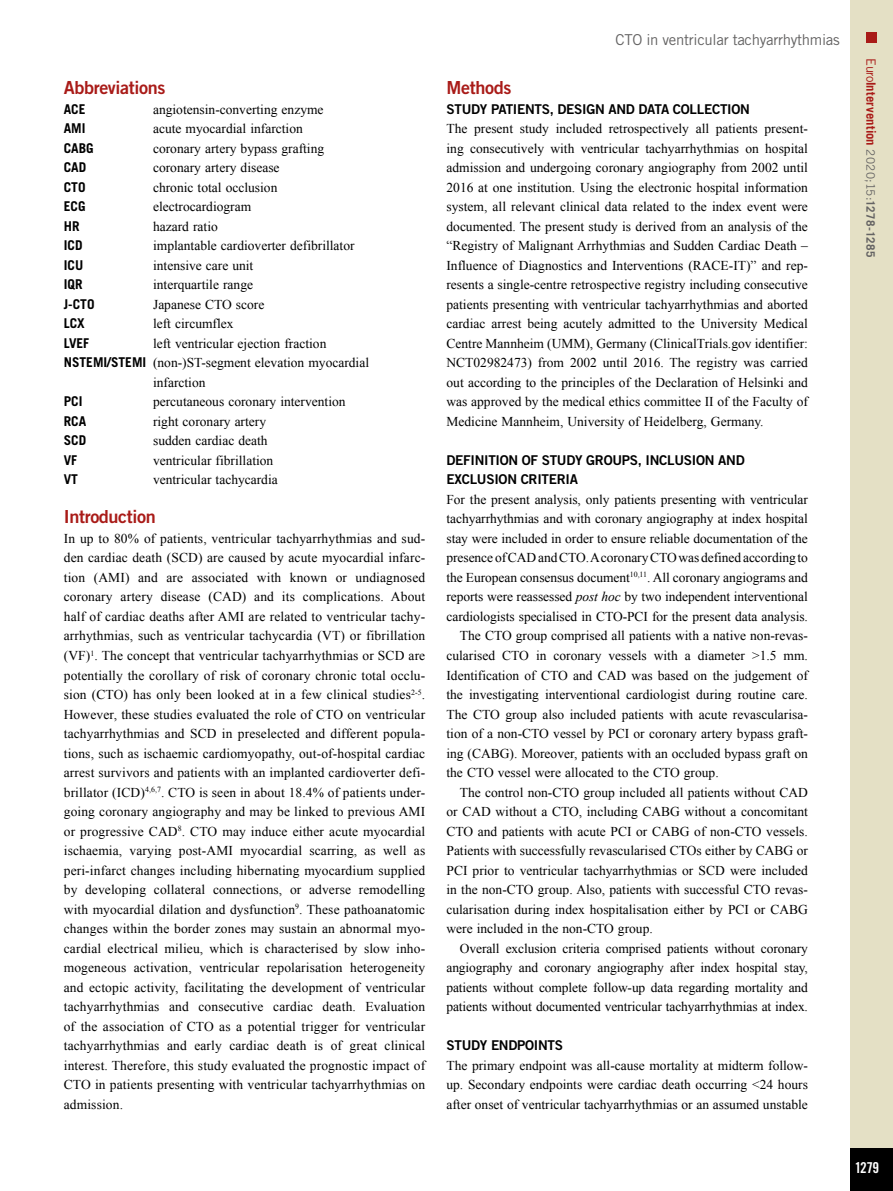
<style>
.page{position:relative;width:893px;height:1191px;background:#fff}
.page>*{position:absolute;margin:0;border:0;box-sizing:border-box;transform-origin:0 0}
.t1{font:18px "Trade Gothic LT Std Bd 2";letter-spacing:-.02em;color:#a91b18}
.t2{font:15px "Trade Gothic LT Std";letter-spacing:-.02em;color:#646363}
.t3{font:15px "Trade Gothic LT Std Bd Cn 20";color:#fff}
.t4{font:13.5px/19.5px "Times New Roman";color:#000;text-align:justify}
.t5{font:13.5px/19.5px "Trade Gothic LT Std Bd 2";letter-spacing:-.02em;color:#000}
.t6{font:700 13.5px "Trade Gothic LT Std";color:#000}
.t7{font:700 12.75px "Trade Gothic LT Std";letter-spacing:.005em;color:#a91b18}
.s1{font-family:"Trade Gothic LT Std";font-weight:700}
.s2{font-style:italic}
.s3{font-weight:400}
.s4{font-weight:400;font-size:11.7px;color:#646363}
.s5{font-size:11.7px;color:#646363}
</style>
<div class="page">
<div style="left:850px;top:0;width:43px;height:1191px;background:#e4e0c5"></div>
<div style="left:850px;top:1148px;width:43px;height:43px;background:#000"></div>
<div style="left:866px;top:32px;width:11px;height:10px;background:#a91b18"></div>
<h1 class="t1" style="left:64px;top:77px;width:103px">Abbreviations</h1>
<p class="t6" style="left:64px;top:101px;width:23px">ACE</p>
<p class="t4" style="left:153px;top:99px;width:172px">angiotensin-converting enzyme</p>
<p class="t6" style="left:64px;top:120px;width:23px">AMI</p>
<p class="t4" style="left:153px;top:119px;width:151px">acute myocardial infarction</p>
<p class="t6" style="left:64px;top:140px;width:32px">CABG</p>
<p class="t4" style="left:153px;top:138px;width:173px">coronary artery bypass grafting</p>
<p class="t6" style="left:64px;top:159px;width:24px">CAD</p>
<p class="t4" style="left:153px;top:158px;width:128px">coronary artery disease</p>
<p class="t6" style="left:64px;top:179px;width:23px">CTO</p>
<p class="t4" style="left:153px;top:177px;width:126px">chronic total occlusion</p>
<p class="t6" style="left:64px;top:198px;width:23px">ECG</p>
<p class="t4" style="left:153px;top:197px;width:100px">electrocardiogram</p>
<p class="t6" style="left:64px;top:218px;width:17px">HR</p>
<p class="t4" style="left:153px;top:216px;width:66px">hazard ratio</p>
<p class="t6" style="left:64px;top:237px;width:20px">ICD</p>
<p class="t4" style="left:153px;top:236px;width:203px">implantable cardioverter defibrillator</p>
<p class="t6" style="left:64px;top:257px;width:21px">ICU</p>
<p class="t4" style="left:153px;top:255px;width:102px">intensive care unit</p>
<p class="t6" style="left:64px;top:276px;width:20px">IQR</p>
<p class="t4" style="left:153px;top:275px;width:102px">interquartile range</p>
<p class="t6" style="left:64px;top:296px;width:32px">J-CTO</p>
<p class="t4" style="left:153px;top:294px;width:113px">Japanese CTO score</p>
<p class="t6" style="left:64px;top:315px;width:23px">LCX</p>
<p class="t4" style="left:153px;top:314px;width:82px">left circumflex</p>
<p class="t6" style="left:64px;top:335px;width:27px">LVEF</p>
<p class="t4" style="left:153px;top:333px;width:175px">left ventricular ejection fraction</p>
<p class="t4" style="left:64px;top:353px;width:307px"><span class="s1">NSTEMI/STEMI</span> (non-)ST-segment elevation myocardial</p>
<p class="t4" style="left:153px;top:372px;width:54px">infarction</p>
<p class="t6" style="left:64px;top:393px;width:20px">PCI</p>
<p class="t4" style="left:153px;top:392px;width:194px">percutaneous coronary intervention</p>
<p class="t6" style="left:64px;top:413px;width:24px">RCA</p>
<p class="t4" style="left:153px;top:411px;width:115px">right coronary artery</p>
<p class="t6" style="left:64px;top:432px;width:24px">SCD</p>
<p class="t4" style="left:153px;top:431px;width:116px">sudden cardiac death</p>
<p class="t6" style="left:64px;top:452px;width:15px">VF</p>
<p class="t4" style="left:153px;top:450px;width:122px">ventricular fibrillation</p>
<p class="t6" style="left:64px;top:471px;width:16px">VT</p>
<p class="t4" style="left:153px;top:470px;width:126px">ventricular tachycardia</p>
<h1 class="t1" style="left:64px;top:506px;width:94px">Introduction</h1>
<p class="t4" style="left:64px;top:528px;width:363px">In up to 80% of patients, ventricular tachyarrhythmias and sud&shy;den cardiac death (SCD) are caused by acute myocardial infarc&shy;tion (AMI) and are associated with known or undiagnosed coronary artery disease (CAD) and its complications. About half of cardiac deaths after AMI are related to ventricular tachy&shy;arrhythmias, such as ventricular tachycardia (VT) or fibrillation (VF)<sup>1</sup>. The concept that ventricular tachyarrhythmias or SCD are potentially the corollary of risk of coronary chronic total occlu&shy;sion (CTO) has only been looked at in a few clinical studies<sup>2-5</sup>.<br>However, these studies evaluated the role of CTO on ventricular tachyarrhythmias and SCD in preselected and different popula&shy;tions, such as ischaemic cardiomyopathy, out-of-hospital cardiac arrest survivors and patients with an implanted cardioverter defi&shy;brillator (ICD)<sup>4,6,7</sup>. CTO is seen in about 18.4% of patients under&shy;going coronary angiography and may be linked to previous AMI or progressive CAD<sup>8</sup>. CTO may induce either acute myocardial ischaemia, varying post-AMI myocardial scarring, as well as peri-infarct changes including hibernating myocardium supplied by developing collateral connections, or adverse remodelling with myocardial dilation and dysfunction<sup>9</sup>. These pathoanatomic changes within the border zones may sustain an abnormal myo&shy;cardial electrical milieu, which is characterised by slow inho&shy;mogeneous activation, ventricular repolarisation heterogeneity and ectopic activity, facilitating the development of ventricular tachyarrhythmias and consecutive cardiac death. Evaluation of the association of CTO as a potential trigger for ventricular tachyarrhythmias and early cardiac death is of great clinical interest. Therefore, this study evaluated the prognostic impact of CTO in patients presenting with ventricular tachyarrhythmias on admission.</p>
<p class="t2" style="left:615px;top:30px;width:226px">CTO in ventricular tachyarrhythmias</p>
<h1 class="t1" style="left:446px;top:77px;width:66px">Methods</h1>
<p class="t5" style="left:446px;top:99px;width:305px">STUDY PATIENTS, DESIGN AND DATA COLLECTION</p>
<p class="t4" style="left:446px;top:119px;width:363px">The present study included retrospectively all patients present&shy;ing consecutively with ventricular tachyarrhythmias on hospital admission and undergoing coronary angiography from 2002 until 2016 at one institution. Using the electronic hospital information system, all relevant clinical data related to the index event were documented. The present study is derived from an analysis of the “Registry of Malignant Arrhythmias and Sudden Cardiac Death – Influence of Diagnostics and Interventions (RACE-IT)” and rep&shy;resents a single-centre retrospective registry including consecutive patients presenting with ventricular tachyarrhythmias and aborted cardiac arrest being acutely admitted to the University Medical Centre Mannheim (UMM), Germany (ClinicalTrials.gov identifier:<br>NCT02982473) from 2002 until 2016. The registry was carried out according to the principles of the Declaration of Helsinki and was approved by the medical ethics committee II of the Faculty of Medicine Mannheim, University of Heidelberg, Germany.</p>
<p class="t5" style="left:446px;top:450px;width:300px">DEFINITION OF STUDY GROUPS, INCLUSION AND<br>EXCLUSION CRITERIA</p>
<p class="t4" style="left:446px;top:489px;width:363px">For the present analysis, only patients presenting with ventricular</p>
<p class="t4" style="left:446px;top:509px;width:363px">tachyarrhythmias and with coronary angiography at index hospital</p>
<p class="t4" style="left:446px;top:528px;width:363px">stay were included in order to ensure reliable documentation of the</p>
<p class="t4" style="left:446px;top:548px;width:363px">presence of CAD and CTO. A coronary CTO was defined according to</p>
<p class="t4" style="left:446px;top:567px;width:363px">the European consensus document<sup>10,11</sup>. All coronary angiograms and</p>
<p class="t4" style="left:446px;top:587px;width:363px">reports were reassessed <span class="s2">post hoc</span> by two independent interventional</p>
<p class="t4" style="left:446px;top:606px;width:363px">cardiologists specialised in CTO-PCI for the present data analysis.</p>
<p class="t4" style="left:460px;top:626px;width:349px">The CTO group comprised all patients with a native non-revas-</p>
<p class="t4" style="left:446px;top:645px;width:363px">cularised CTO in coronary vessels with a diameter &gt;1.5 mm.</p>
<p class="t4" style="left:446px;top:665px;width:363px">Identification of CTO and CAD was based on the judgement of</p>
<p class="t4" style="left:446px;top:684px;width:363px">the investigating interventional cardiologist during routine care.</p>
<p class="t4" style="left:446px;top:704px;width:363px">The CTO group also included patients with acute revascularisa-</p>
<p class="t4" style="left:446px;top:723px;width:363px">tion of a non-CTO vessel by PCI or coronary artery bypass graft-</p>
<p class="t4" style="left:446px;top:743px;width:363px">ing (CABG). Moreover, patients with an occluded bypass graft on</p>
<p class="t4" style="left:446px;top:762px;width:274px">the CTO vessel were allocated to the CTO group.</p>
<p class="t4" style="left:460px;top:782px;width:349px">The control non-CTO group included all patients without CAD</p>
<p class="t4" style="left:446px;top:801px;width:363px">or CAD without a CTO, including CABG without a concomitant</p>
<p class="t4" style="left:446px;top:821px;width:363px">CTO and patients with acute PCI or CABG of non-CTO vessels.</p>
<p class="t4" style="left:446px;top:840px;width:363px">Patients with successfully revascularised CTOs either by CABG or</p>
<p class="t4" style="left:446px;top:860px;width:363px">PCI prior to ventricular tachyarrhythmias or SCD were included</p>
<p class="t4" style="left:446px;top:879px;width:363px">in the non-CTO group. Also, patients with successful CTO revas-</p>
<p class="t4" style="left:446px;top:899px;width:363px">cularisation during index hospitalisation either by PCI or CABG</p>
<p class="t4" style="left:446px;top:918px;width:208px">were included in the non-CTO group.</p>
<p class="t4" style="left:460px;top:938px;width:349px">Overall exclusion criteria comprised patients without coronary</p>
<p class="t4" style="left:446px;top:957px;width:363px">angiography and coronary angiography after index hospital stay,</p>
<p class="t4" style="left:446px;top:977px;width:363px">patients without complete follow-up data regarding mortality and</p>
<p class="t4" style="left:446px;top:996px;width:363px">patients without documented ventricular tachyarrhythmias at index.</p>
<p class="t5" style="left:446px;top:1035px;width:118px">STUDY ENDPOINTS</p>
<p class="t4" style="left:446px;top:1055px;width:363px">The primary endpoint was all-cause mortality at midterm follow&shy;up. Secondary endpoints were cardiac death occurring &lt;24 hours after onset of ventricular tachyarrhythmias or an assumed unstable</p>
<p class="t7" style="left:879px;top:58px;width:201px;rotate:90deg"><span class="s3">Euro</span>Intervention <span class="s4">2020;15:</span><span class="s5">1278-1285</span></p>
<p class="t3" style="left:855px;top:1158px;width:26px">1279</p>
</div>
